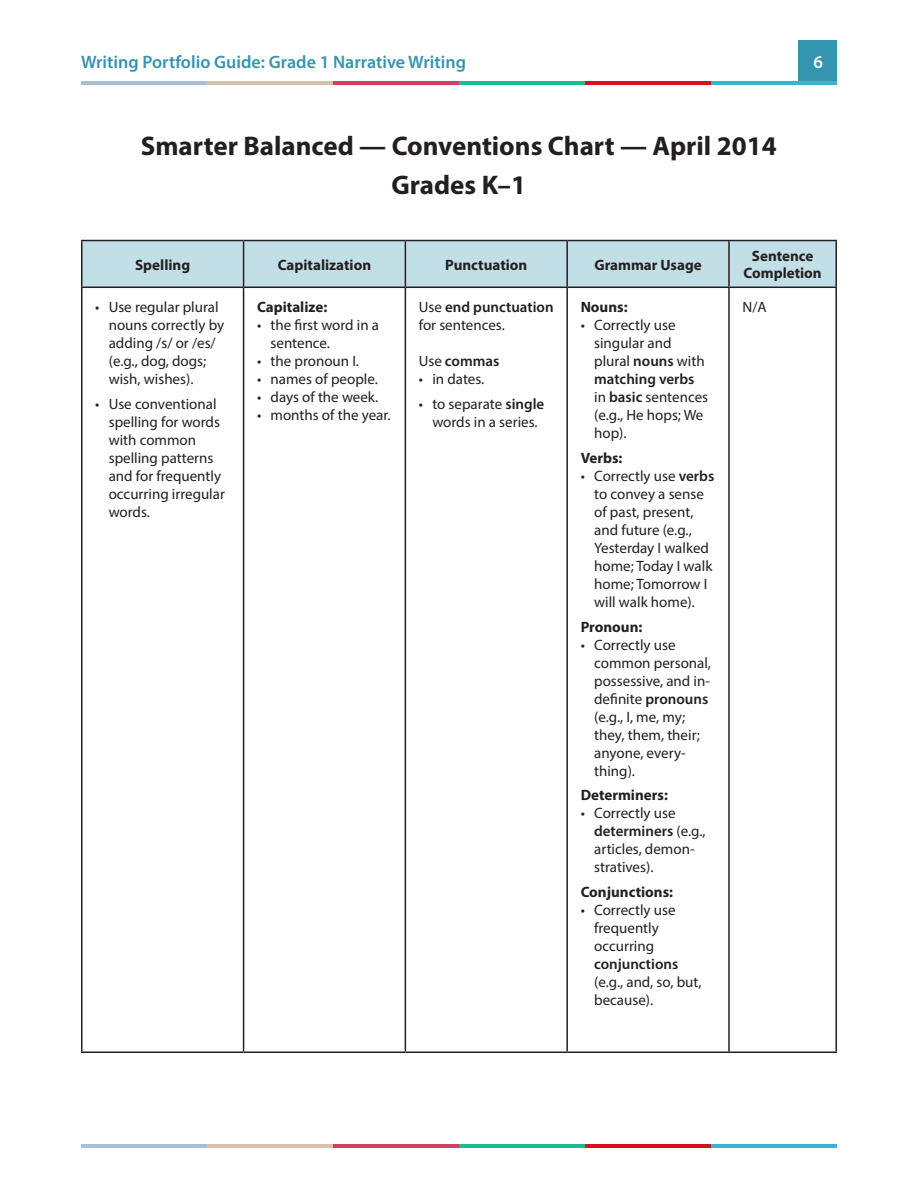
<style>
.page{position:relative;width:918px;height:1188px;background:#fff}
.page>*{position:absolute;margin:0;border:0;box-sizing:border-box;transform-origin:0 0}
.t1{font:700 27px "Myriad Pro";color:#231f20}
.t2{font:600 18px "Myriad Pro";color:#3594b0}
.t3{font:600 18px "Myriad Pro";color:#fff}
.t4{font:15px/18px "Myriad Pro";color:#231f20}
.t5{font:700 15px/16.5px "Myriad Pro";color:#231f20;text-align:center}
.t6{font:600 15px "Myriad Pro";color:#231f20}
.s1{font-weight:600}
.s2{font-weight:400}
</style>
<div class="page">
<div style="left:798px;top:40px;width:39px;height:41px;background:#3594b0"></div>
<hr style="left:81px;top:81px;width:126px;height:4px;background:#a6bed6">
<hr style="left:333px;top:81px;width:126px;height:4px;background:#d14061">
<hr style="left:711px;top:81px;width:126px;height:4px;background:#3bb1d5">
<hr style="left:207px;top:81px;width:126px;height:4px;background:#d8bfa9">
<hr style="left:585px;top:81px;width:126px;height:4px;background:#d2121d">
<hr style="left:459px;top:81px;width:126px;height:4px;background:#1bbd8e">
<hr style="left:81px;top:1144px;width:126px;height:4px;background:#a6bed6">
<hr style="left:333px;top:1144px;width:126px;height:4px;background:#d14061">
<hr style="left:711px;top:1144px;width:126px;height:4px;background:#3bb1d5">
<hr style="left:207px;top:1144px;width:126px;height:4px;background:#d8bfa9">
<hr style="left:585px;top:1144px;width:126px;height:4px;background:#d2121d">
<hr style="left:459px;top:1144px;width:126px;height:4px;background:#1bbd8e">
<div style="left:82px;top:241px;width:754px;height:46px;background:#c2dfe7"></div>
<hr style="left:405px;top:288px;width:1px;height:763px;background:#231f20">
<hr style="left:566px;top:288px;width:2px;height:763px;background:#231f20">
<hr style="left:728px;top:288px;width:2px;height:763px;background:#231f20">
<hr style="left:836px;top:288px;width:1px;height:763px;background:#231f20">
<hr style="left:244px;top:1051px;width:161px;height:2px;background:#231f20">
<hr style="left:405px;top:1051px;width:162px;height:2px;background:#231f20">
<hr style="left:567px;top:1051px;width:162px;height:2px;background:#231f20">
<hr style="left:729px;top:1051px;width:108px;height:2px;background:#231f20">
<hr style="left:81px;top:288px;width:1px;height:763px;background:#231f20">
<hr style="left:243px;top:288px;width:1px;height:763px;background:#231f20">
<hr style="left:81px;top:1051px;width:163px;height:2px;background:#231f20">
<hr style="left:81px;top:240px;width:163px;height:1px;background:#231f20">
<hr style="left:81px;top:241px;width:1px;height:46px;background:#231f20">
<hr style="left:81px;top:287px;width:163px;height:1px;background:#231f20">
<hr style="left:244px;top:240px;width:161px;height:1px;background:#231f20">
<hr style="left:243px;top:241px;width:1px;height:46px;background:#231f20">
<hr style="left:244px;top:287px;width:161px;height:1px;background:#231f20">
<hr style="left:405px;top:240px;width:162px;height:1px;background:#231f20">
<hr style="left:405px;top:241px;width:1px;height:46px;background:#231f20">
<hr style="left:405px;top:287px;width:162px;height:1px;background:#231f20">
<hr style="left:567px;top:240px;width:162px;height:1px;background:#231f20">
<hr style="left:566px;top:241px;width:2px;height:46px;background:#231f20">
<hr style="left:567px;top:287px;width:162px;height:1px;background:#231f20">
<hr style="left:729px;top:240px;width:108px;height:1px;background:#231f20">
<hr style="left:728px;top:241px;width:2px;height:46px;background:#231f20">
<hr style="left:836px;top:241px;width:1px;height:46px;background:#231f20">
<hr style="left:729px;top:287px;width:108px;height:1px;background:#231f20">
<p class="t2" style="left:81px;top:50px;width:387px">Writing Portfolio Guide: Grade 1 Narrative Writing</p>
<p class="t3" style="left:813px;top:50px;width:11px">6</p>
<h2 class="t1" style="left:141px;top:128px;width:637px">Smarter Balanced — Conventions Chart — April 2014</h2>
<h2 class="t1" style="left:391px;top:167px;width:136px">Grades K–1</h2>
<p class="t5" style="left:135px;top:256px;width:56px">Spelling</p>
<p class="t5" style="left:278px;top:256px;width:95px">Capitalization</p>
<p class="t5" style="left:445px;top:256px;width:84px">Punctuation</p>
<p class="t5" style="left:594px;top:256px;width:109px">Grammar Usage</p>
<p class="t5" style="left:744px;top:247px;width:80px">Sentence<br>Completion</p>
<p class="t4" style="left:109px;top:298px;width:117px;text-indent:-14px">• Use regular plural nouns correctly by adding /s/ or /es/ (e.g., dog, dogs; wish, wishes).</p>
<p class="t4" style="left:109px;top:395px;width:118px;text-indent:-14px">• Use conventional spelling for words with common spelling patterns and for frequently occurring irregular words.</p>
<p class="t5" style="left:257px;top:298px;width:72px">Capitalize:</p>
<p class="t4" style="left:271px;top:316px;width:110px;text-indent:-14px">• the first word in a sentence.</p>
<p class="t4" style="left:257px;top:352px;width:104px">• the pronoun I.</p>
<p class="t4" style="left:257px;top:370px;width:122px">• names of people.</p>
<p class="t4" style="left:257px;top:388px;width:123px">• days of the week.</p>
<p class="t4" style="left:257px;top:406px;width:135px">• months of the year.</p>
<p class="t4" style="left:419px;top:298px;width:136px">Use <span class="s1">end punctuation </span>for sentences.</p>
<p class="t6" style="left:419px;top:351px;width:82px"><span class="s2">Use</span> commas</p>
<p class="t4" style="left:419px;top:370px;width:67px">• in dates.</p>
<p class="t4" style="left:419px;top:395px;width:127px;text-align:center">• to separate <span class="s1">single </span>words in a series.</p>
<p class="t4" style="left:742px;top:298px;width:26px">N/A</p>
<p class="t5" style="left:581px;top:298px;width:48px">Nouns:</p>
<p class="t4" style="left:594px;top:316px;width:115px;text-indent:-14px">• Correctly use singular and plural <span class="s1">nouns</span> with <span class="s1">matching verbs </span>in <span class="s1">basic</span> sentences (e.g., He hops; We hop).</p>
<p class="t5" style="left:581px;top:449px;width:43px">Verbs:</p>
<p class="t4" style="left:594px;top:467px;width:122px;text-indent:-14px">• Correctly use <span class="s1">verbs </span>to convey a sense of past, present, and future (e.g.,<br>Yesterday I walked home; Today I walk home; Tomorrow I will walk home).</p>
<p class="t5" style="left:581px;top:618px;width:63px">Pronoun:</p>
<p class="t4" style="left:594px;top:635px;width:118px;text-indent:-14px">• Correctly use common personal, possessive, and in&shy;definite <span class="s1">pronouns </span>(e.g., I, me, my; they, them, their; anyone, every&shy;thing).</p>
<p class="t5" style="left:581px;top:786px;width:89px">Determiners:</p>
<p class="t4" style="left:594px;top:804px;width:113px;text-indent:-14px">• Correctly use <span class="s1">determiners</span> (e.g., articles, demon&shy;stratives).</p>
<p class="t5" style="left:581px;top:883px;width:94px">Conjunctions:</p>
<p class="t4" style="left:594px;top:901px;width:109px;text-indent:-14px">• Correctly use frequently occurring <span class="s1">conjunctions </span>(e.g., and, so, but, because).</p>
</div>
